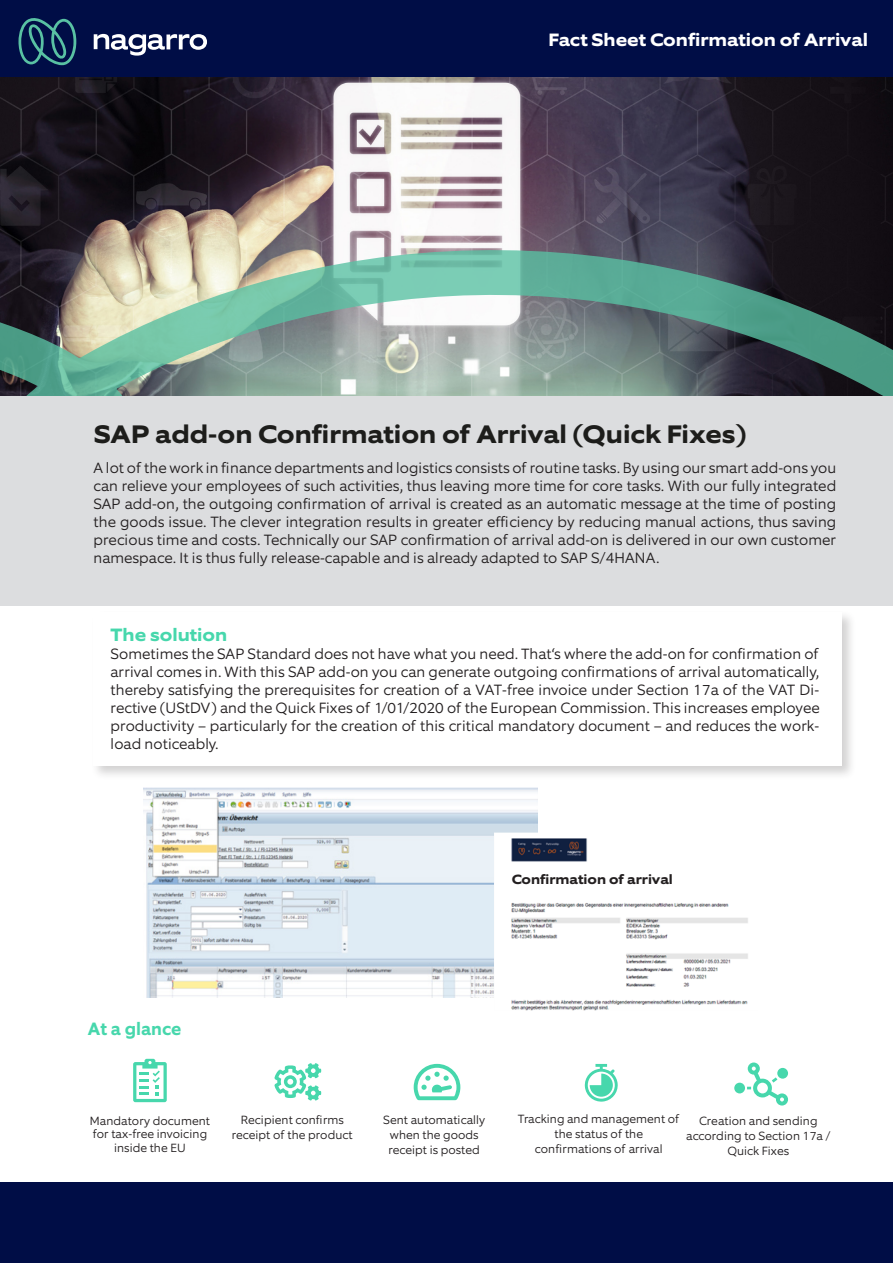
<style>
.page{position:relative;width:893px;height:1263px;background:#fff}
.page>*{position:absolute;margin:0;border:0;box-sizing:border-box;transform-origin:0 0}
.t1{font:700 25.5px "Equip Extended";color:#1d1d1b}
.t2{font:700 18px "Equip Extended";color:#fff}
.t3{font:700 18px "Equip Extended";color:#47d7ac}
.t4{font:700 18px "Equip";color:#47d7ac}
.t5{font:300 15px/18px "Equip";color:#231f20;text-align:justify}
.t6{font:700 13.5px "Equip Extended";color:#231f20}
.t7{font:300 12px/15px "Equip";color:#231f20;text-align:center}
</style>
<div class="page">
<div style="left:0;top:0;width:893px;height:80px;background:#000d46"></div>
<div style="left:0;top:1183px;width:893px;height:80px;background:#000d46"></div>
<svg style="left:19px;top:18px;width:57px;height:47px"></svg>
<svg style="left:94px;top:34px;width:113px;height:22px"></svg>
<div style="left:0;top:396px;width:893px;height:210px;background:#dcdddf"></div>
<div style="left:91px;top:610px;width:765px;height:170px;background:#231f20;opacity:.2"></div>
<div style="left:94px;top:612px;width:748px;height:154px;background:#fff"></div>
<img style="left:0;top:77px;width:893px;height:161px">
<svg style="left:0;top:238px;width:893px;height:157px;background:#769087"></svg>
<img style="left:143px;top:788px;width:394px;height:209px">
<img style="left:494px;top:832px;width:254px;height:178px">
<div style="left:512px;top:874px;width:235px;height:24px;background:#fff"></div>
<svg style="left:584px;top:1064px;width:34px;height:38px"></svg>
<svg style="left:274px;top:1063px;width:47px;height:37px"></svg>
<svg style="left:734px;top:1062px;width:54px;height:43px"></svg>
<svg style="left:414px;top:1064px;width:46px;height:36px"></svg>
<svg style="left:133px;top:1059px;width:34px;height:43px"></svg>
<p class="t2" style="left:548px;top:28px;width:321px">Fact Sheet Confirmation of Arrival</p>
<h1 class="t1" style="left:94px;top:418px;width:654px">SAP add-on Confirmation of Arrival (Quick Fixes)</h1>
<p class="t5" style="left:94px;top:459px;width:744px">A lot of the work in finance departments and logistics consists of routine tasks. By using our smart add-ons you can relieve your employees of such activities, thus leaving more time for core tasks. With our fully integrated SAP add-on, the outgoing confirmation of arrival is created as an automatic message at the time of posting the goods issue. The clever integration results in greater efficiency by reducing manual actions, thus saving precious time and costs. Technically our SAP confirmation of arrival add-on is delivered in our own customer namespace. It is thus fully release-capable and is already adapted to SAP S/4HANA.</p>
<p class="t3" style="left:111px;top:623px;width:118px">The solution</p>
<p class="t5" style="left:111px;top:644px;width:711px">Sometimes the SAP Standard does not have what you need. That‘s where the add-on for confirmation of arrival comes in. With this SAP add-on you can generate outgoing confirmations of arrival automatically, thereby satisfying the prerequisites for creation of a VAT-free invoice under Section 17a of the VAT Di&shy;rective (UStDV) and the Quick Fixes of 1/01/2020 of the European Commission. This increases employee productivity – particularly for the creation of this critical mandatory document – and reduces the work&shy;load noticeably.</p>
<p class="t4" style="left:88px;top:1017px;width:95px">At a glance</p>
<p class="t6" style="left:512px;top:871px;width:163px">Confirmation of arrival</p>
<p class="t7" style="left:518px;top:1111px;width:163px">Tracking and management of the status of the confirmations of arrival</p>
<p class="t7" style="left:90px;top:1114px;width:122px;line-height:13.5px">Mandatory document for tax-free invoicing inside the EU</p>
<p class="t7" style="left:232px;top:1112px;width:122px">Recipient confirms receipt of the product</p>
<p class="t7" style="left:383px;top:1112px;width:103px">Sent automatically when the goods receipt is posted</p>
<p class="t7" style="left:686px;top:1113px;width:146px">Creation and sending according to Section 17a /<br>Quick Fixes</p>
</div>
